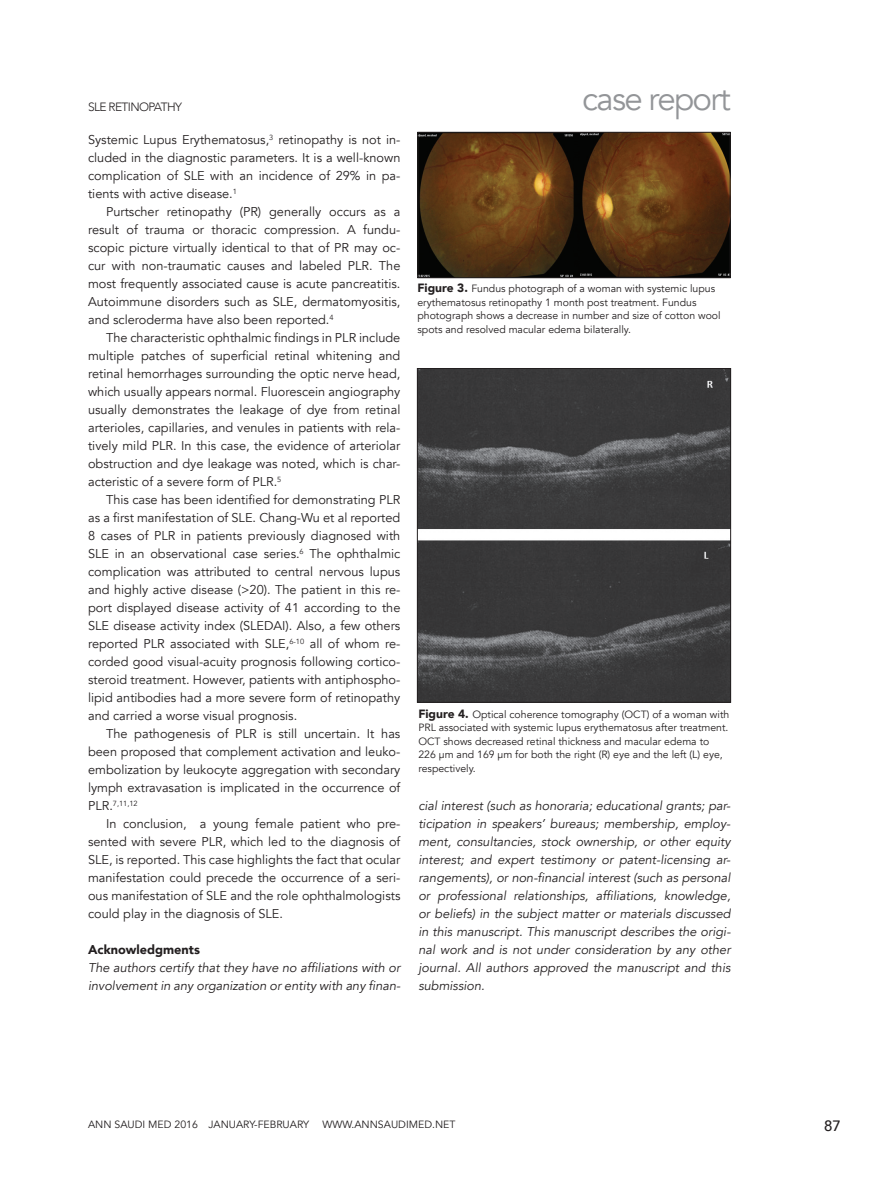
<style>
.page{position:relative;width:893px;height:1191px;background:#fff}
.page>*{position:absolute;margin:0;border:0;box-sizing:border-box;transform-origin:0 0}
.t1{font:33px "Avenir";letter-spacing:-.05em;color:#939598}
.t2{font:500 15px "Avenir";color:#231f20}
.t3{font:12.75px/18px "Avenir";color:#231f20;text-align:justify}
.t4{font:italic 12.75px/18px "Avenir";color:#231f20}
.t5{font:900 12.75px "Avenir";color:#231f20}
.t6{font:300 12px "Avenir";letter-spacing:-.05em;color:#231f20}
.t7{font:10.5px/13.5px "Avenir";color:#231f20}
.t8{font:7.5px "Avenir";color:#231f20}
.s1{font-size:12.75px}
.s2{font-weight:900;font-size:12px}
</style>
<div class="page">
<img style="left:419px;top:134px;width:309px;height:142px">
<div style="left:417px;top:132px;width:313px;height:146px;border:1px solid #231f20"></div>
<img style="left:419px;top:370px;width:310px;height:330px">
<div style="left:417px;top:368px;width:314px;height:334px;border:1px solid #231f20"></div>
<p class="t6" style="left:88px;top:100px;width:96px">SLE RETINOPATHY</p>
<p class="t3" style="left:88px;top:131px;width:314px">Systemic Lupus Erythematosus,<sup>3</sup> retinopathy is not in&shy;cluded in the diagnostic parameters. It is a well-known complication of SLE with an incidence of 29% in pa&shy;tients with active disease.<sup>1</sup></p>
<p class="t3" style="left:88px;top:203px;width:314px;text-indent:18px">Purtscher retinopathy (PR) generally occurs as a result of trauma or thoracic compression. A fundu&shy;scopic picture virtually identical to that of PR may oc&shy;cur with non-traumatic causes and labeled PLR. The most frequently associated cause is acute pancreatitis.<br>Autoimmune disorders such as SLE, dermatomyositis, and scleroderma have also been reported.<sup>4</sup></p>
<p class="t3" style="left:88px;top:329px;width:314px;text-indent:18px">The characteristic ophthalmic findings in PLR include multiple patches of superficial retinal whitening and retinal hemorrhages surrounding the optic nerve head, which usually appears normal. Fluorescein angiography usually demonstrates the leakage of dye from retinal arterioles, capillaries, and venules in patients with rela&shy;tively mild PLR. In this case, the evidence of arteriolar obstruction and dye leakage was noted, which is char&shy;acteristic of a severe form of PLR.<sup>5</sup></p>
<p class="t3" style="left:88px;top:491px;width:314px;text-indent:18px">This case has been identified for demonstrating PLR as a first manifestation of SLE. Chang-Wu et al reported 8 cases of PLR in patients previously diagnosed with SLE in an observational case series.<sup>6</sup> The ophthalmic complication was attributed to central nervous lupus and highly active disease (&gt;20). The patient in this re&shy;port displayed disease activity of 41 according to the SLE disease activity index (SLEDAI). Also, a few others reported PLR associated with SLE,<sup>6-10</sup> all of whom re&shy;corded good visual-acuity prognosis following cortico&shy;steroid treatment. However, patients with antiphospho&shy;lipid antibodies had a more severe form of retinopathy and carried a worse visual prognosis.</p>
<p class="t3" style="left:88px;top:725px;width:314px;text-indent:18px">The pathogenesis of PLR is still uncertain. It has been proposed that complement activation and leuko&shy;embolization by leukocyte aggregation with secondary lymph extravasation is implicated in the occurrence of</p>
<p class="t8" style="left:88px;top:799px;width:51px"><span class="s1">PLR.</span>7,11,12</p>
<p class="t3" style="left:88px;top:815px;width:314px;text-indent:18px">In conclusion, a young female patient who pre&shy;sented with severe PLR, which led to the diagnosis of SLE, is reported. This case highlights the fact that ocular manifestation could precede the occurrence of a seri&shy;ous manifestation of SLE and the role ophthalmologists could play in the diagnosis of SLE.</p>
<p class="t5" style="left:88px;top:939px;width:113px">Acknowledgments</p>
<p class="t4" style="left:88px;top:959px;width:314px">The authors certify that they have no affiliations with or involvement in any organization or entity with any finan-</p>
<h1 class="t1" style="left:582px;top:78px;width:150px">case report</h1>
<p class="t7" style="left:417px;top:282px;width:305px"><span class="s2">Figure 3.</span> Fundus photograph of a woman with systemic lupus erythematosus retinopathy 1 month post treatment. Fundus photograph shows a decrease in number and size of cotton wool spots and resolved macular edema bilaterally.</p>
<p class="t7" style="left:418px;top:707px;width:312px"><span class="s2">Figure 4.</span> Optical coherence tomography (OCT) of a woman with PRL associated with systemic lupus erythematosus after treatment.<br>OCT shows decreased retinal thickness and macular edema to 226 µm and 169 µm for both the right (R) eye and the left (L) eye, respectively.</p>
<p class="t4" style="left:418px;top:797px;width:314px;text-align:justify">cial interest (such as honoraria; educational grants; par&shy;ticipation in speakers’ bureaus; membership, employ&shy;ment, consultancies, stock ownership, or other equity interest; and expert testimony or patent-licensing ar&shy;rangements), or non-financial interest (such as personal or professional relationships, affiliations, knowledge, or beliefs) in the subject matter or materials discussed in this manuscript. This manuscript describes the origi&shy;nal work and is not under consideration by any other journal. All authors approved the manuscript and this submission.</p>
<p class="t7" style="left:88px;top:1118px;width:40px">Ann Saudi</p>
<p class="t7" style="left:148px;top:1118px;width:162px">Med 2016 JAN UARY-FEBRUARY</p>
<p class="t7" style="left:323px;top:1118px;width:64px">www.annsaudimed</p>
<p class="t7" style="left:432px;top:1118px;width:18px">.net</p>
<p class="t2" style="left:824px;top:1112px;width:18px">87</p>
</div>
